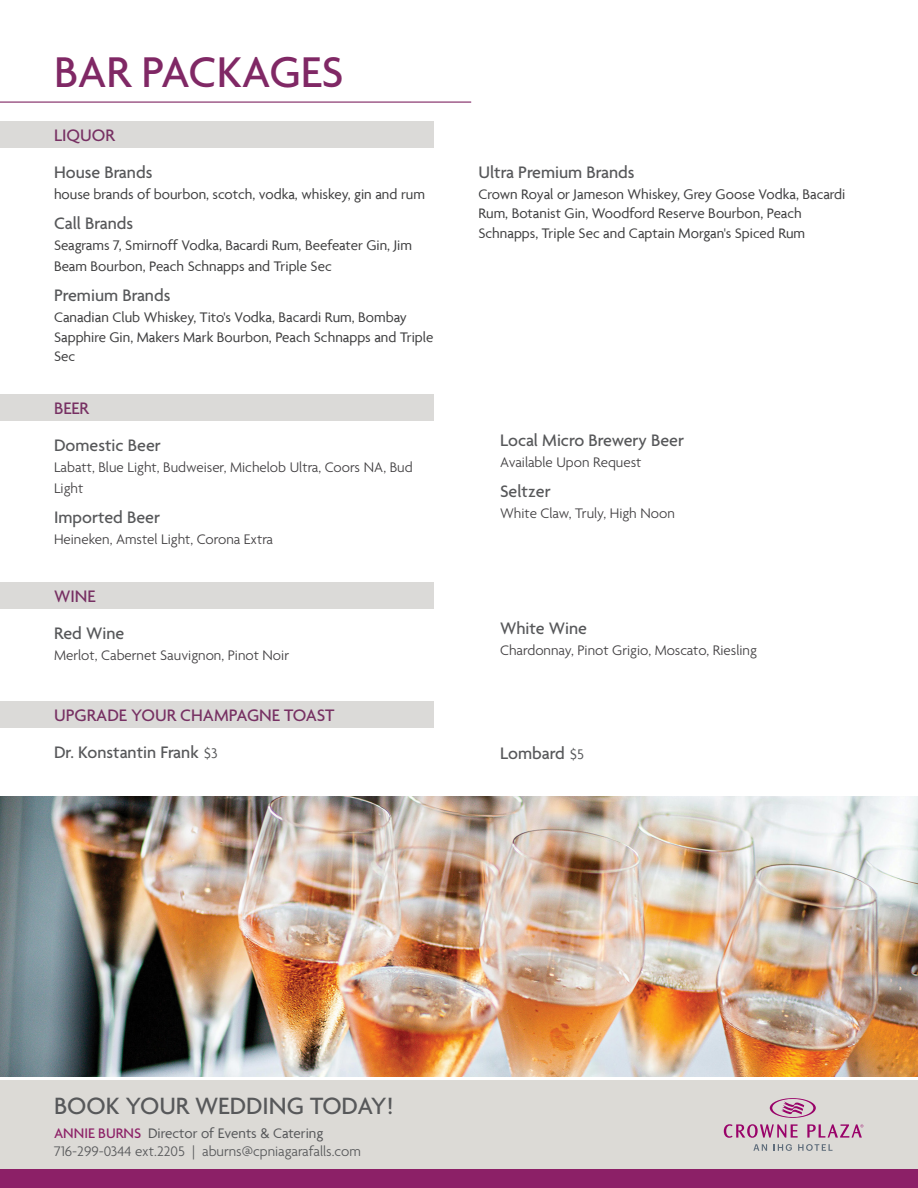
<style>
.page{position:relative;width:918px;height:1188px;background:#fff}
.page>*{position:absolute;margin:0;border:0;box-sizing:border-box;transform-origin:0 0}
.t1{font:500 46.5px "Agenda";letter-spacing:-.005em;color:#802865}
.t2{font:500 25.5px "Agenda";color:#57585a}
.t3{font:500 18px "Agenda";color:#57585a}
.t4{font:500 18px "Agenda";color:#773063}
.t5{font:15px/19.5px "Agenda";color:#3e3e3f}
.t6{font:300 15px/21px "Agenda";color:#413f41}
.t7{font:300 15px/18px "Agenda";color:#57585a}
.s1{font-weight:400;font-size:15px}
.s2{font-weight:500;color:#8d2167}
.s3{font-weight:400}
</style>
<div class="page">
<div style="left:0;top:1080px;width:918px;height:108px;background:#dcdad6"></div>
<div style="left:0;top:1169px;width:918px;height:19px;background:#8c2067"></div>
<svg style="left:753px;top:1144px;width:14px;height:7px"></svg>
<svg style="left:774px;top:1144px;width:18px;height:7px"></svg>
<svg style="left:798px;top:1144px;width:35px;height:7px"></svg>
<svg style="left:724px;top:1098px;width:139px;height:40px"></svg>
<hr style="left:0;top:102px;width:471px;height:1px;background:#7f2663">
<div style="left:0;top:121px;width:433px;height:27px;background:#dbdad8"></div>
<div style="left:0;top:394px;width:433px;height:27px;background:#dbdad8"></div>
<div style="left:0;top:582px;width:433px;height:27px;background:#dbdad8"></div>
<div style="left:0;top:701px;width:433px;height:27px;background:#dbdad8"></div>
<img style="left:0;top:796px;width:918px;height:281px">
<p class="t1" style="left:54px;top:47px;width:291px">BAR PACKAGES</p>
<p class="t4" style="left:54px;top:125px;width:62px">LIQUOR</p>
<p class="t3" style="left:54px;top:163px;width:100px">House Brands</p>
<p class="t5" style="left:54px;top:184px;width:372px">house brands of bourbon, scotch, vodka, whiskey, gin and rum</p>
<p class="t3" style="left:54px;top:214px;width:81px">Call Brands</p>
<p class="t5" style="left:54px;top:234px;width:360px;line-height:21px">Seagrams 7, Smirnoff Vodka, Bacardi Rum, Beefeater Gin, Jim<br>Beam Bourbon, Peach Schnapps and Triple Sec</p>
<p class="t3" style="left:54px;top:286px;width:118px">Premium Brands</p>
<p class="t5" style="left:54px;top:307px;width:381px">Canadian Club Whiskey, Tito's Vodka, Bacardi Rum, Bombay<br>Sapphire Gin, Makers Mark Bourbon, Peach Schnapps and Triple<br>Sec</p>
<p class="t4" style="left:54px;top:398px;width:36px">BEER</p>
<p class="t3" style="left:54px;top:436px;width:108px">Domestic Beer</p>
<p class="t6" style="left:54px;top:458px;width:360px">Labatt, Blue Light, Budweiser, Michelob Ultra, Coors NA, Bud<br>Light</p>
<p class="t3" style="left:54px;top:508px;width:108px">Imported Beer</p>
<p class="t6" style="left:54px;top:530px;width:221px">Heineken, Amstel Light, Corona Extra</p>
<p class="t4" style="left:54px;top:586px;width:43px">WINE</p>
<p class="t3" style="left:54px;top:624px;width:72px">Red Wine</p>
<p class="t6" style="left:54px;top:646px;width:237px">Merlot, Cabernet Sauvignon, Pinot Noir</p>
<p class="t4" style="left:54px;top:705px;width:282px">UPGRADE YOUR CHAMPAGNE TOAST</p>
<p class="t3" style="left:54px;top:743px;width:165px">Dr. Konstantin Frank <span class="s1">$3</span></p>
<p class="t3" style="left:478px;top:162px;width:158px">Ultra Premium Brands</p>
<p class="t5" style="left:478px;top:184px;width:368px">Crown Royal or Jameson Whiskey, Grey Goose Vodka, Bacardi<br>Rum, Botanist Gin, Woodford Reserve Bourbon, Peach<br>Schnapps, Triple Sec and Captain Morgan's Spiced Rum</p>
<p class="t3" style="left:500px;top:431px;width:186px">Local Micro Brewery Beer</p>
<p class="t6" style="left:500px;top:453px;width:143px">Available Upon Request</p>
<p class="t3" style="left:500px;top:482px;width:52px">Seltzer</p>
<p class="t6" style="left:500px;top:504px;width:176px">White Claw, Truly, High Noon</p>
<p class="t3" style="left:500px;top:619px;width:89px">White Wine</p>
<p class="t6" style="left:500px;top:641px;width:258px">Chardonnay, Pinot Grigio, Moscato, Riesling</p>
<p class="t3" style="left:500px;top:743px;width:85px">Lombard <span class="s1">$5</span></p>
<h2 class="t2" style="left:54px;top:1092px;width:341px">BOOK YOUR WEDDING TODAY!</h2>
<p class="t7" style="left:54px;top:1125px;width:308px"><span class="s2">ANNIE BURNS</span> <span class="s3">Director of Events &amp; Catering<br></span>716-299-0344 ext.2205 | aburns@cpniagarafalls.com</p>
</div>
